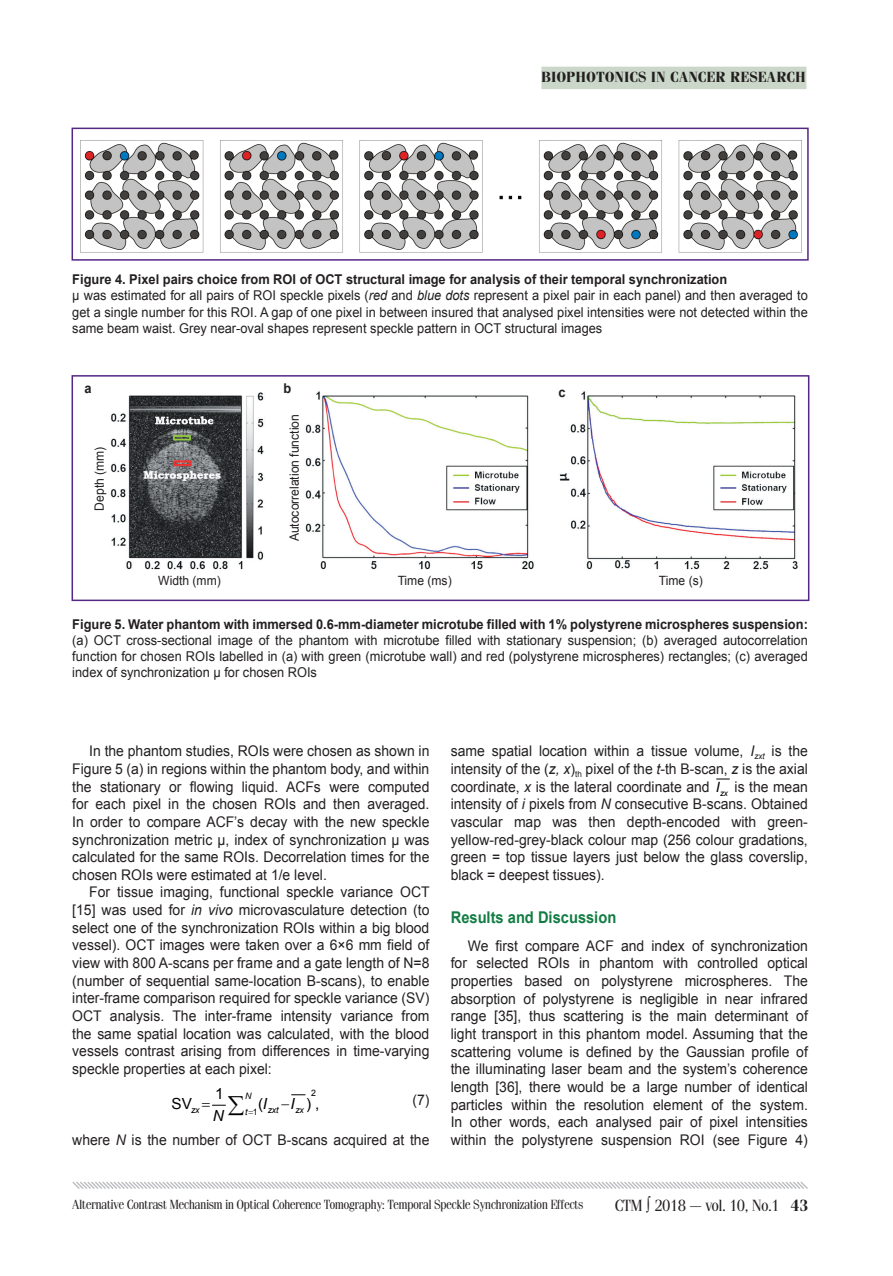
<style>
.page{position:relative;width:893px;height:1276px;background:#fff}
.page>*{position:absolute;margin:0;border:0;box-sizing:border-box;transform-origin:0 0}
.t1{font:16.5px "Simeiz";color:#231f20}
.t2{font:700 16.2px "Arial";color:#127c43;scale:.9 1}
.t3{font:15.3px "Arial";color:#000}
.t4{font:italic 15.3px "Arial";color:#000}
.t5{font:700 15px "Simeiz";letter-spacing:.04em;color:#231f20}
.t6{font:14.7px/17.7px "Arial";color:#231f20;text-align:justify;scale:.95 1}
.t7{font:13.5px/16.2px "Arial";color:#231f20;scale:.95 1}
.t8{font:700 13.5px "Arial";color:#231f20;scale:.95 1}
.t9{font:13.5px "Simeiz";color:#231f20;scale:.95 1}
.t10{font:12.75px "Arial";color:#231f20;scale:.95 1}
.t11{font:italic 8.85px "Arial";letter-spacing:-.04em;color:#000}
.t12{font:8.85px "Arial";color:#000}
.s1{font-weight:700}
.s2{font-style:italic}
.s3{font-style:italic;font-size:14.1px;color:#000}
</style>
<div class="page">
<svg style="left:72px;top:1181px;width:736px;height:8px"></svg>
<div style="left:541px;top:67px;width:265px;height:22px;background:#cbd8c9"></div>
<svg style="left:292px;top:1094px;width:13px;height:1px"></svg>
<svg style="left:717px;top:778px;width:12px;height:1px"></svg>
<img style="left:80px;top:140px;width:722px;height:113px">
<div style="left:72px;top:128px;width:737px;height:133px;border:2px solid #542685"></div>
<img style="left:110px;top:391px;width:688px;height:179px">
<div style="left:72px;top:375px;width:737px;height:226px;border:2px solid #542685"></div>
<svg style="left:212px;top:1104px;width:14px;height:2px"></svg>
<p class="t5" style="left:541px;top:69px;width:266px">BIOPHOTONICS IN CANCER RESEARCH</p>
<p class="t7" style="left:72px;top:271px;width:776px"><span class="s1">Figure 4. Pixel pairs choice from ROI of OCT structural image for analysis of their temporal synchronization<br></span>μ was estimated for all pairs of ROI speckle pixels (<span class="s2">red</span> and <span class="s2">blue dots</span> represent a pixel pair in each panel) and then averaged to get a single number for this ROI. A gap of one pixel in between insured that analysed pixel intensities were not detected within the same beam waist. Grey near-oval shapes represent speckle pattern in OCT structural images</p>
<p class="t8" style="left:84px;top:379px;width:9px">а</p>
<p class="t8" style="left:284px;top:379px;width:10px">b</p>
<p class="t10" style="left:91px;top:510px;width:69px;rotate:-90deg">Depth (mm)</p>
<p class="t10" style="left:286px;top:541px;width:135px;rotate:-90deg">Autocorrelation function</p>
<p class="t8" style="left:558px;top:383px;width:9px">c</p>
<p class="t10" style="left:158px;top:572px;width:67px">Width (mm)</p>
<p class="t10" style="left:398px;top:572px;width:58px">Time (ms)</p>
<p class="t10" style="left:659px;top:572px;width:48px">Time (s)</p>
<p class="t8" style="left:72px;top:614px;width:776px">Figure 5. Water phantom with immersed 0.6-mm-diameter microtube filled with 1% polystyrene microspheres suspension:</p>
<p class="t7" style="left:72px;top:632px;width:776px;text-align:justify">(a) OCT cross-sectional image of the phantom with microtube filled with stationary suspension; (b) averaged autocorrelation function for chosen ROIs labelled in (a) with green (microtube wall) and red (polystyrene microspheres) rectangles; (c) averaged index of synchronization μ for chosen ROIs</p>
<p class="t6" style="left:72px;top:742px;width:377px;text-indent:17px">In the phantom studies, ROIs were chosen as shown in Figure 5 (a) in regions within the phantom body, and within the stationary or flowing liquid. ACFs were computed for each pixel in the chosen ROIs and then averaged.<br>In order to compare ACF’s decay with the new speckle synchronization metric µ, index of synchronization μ was calculated for the same ROIs. Decorrelation times for the chosen ROIs were estimated at 1/e level.</p>
<p class="t6" style="left:72px;top:883px;width:378px;text-indent:17px">For tissue imaging, functional speckle variance OCT [15] was used for <span class="s2">in vivo</span> microvasculature detection (to select one of the synchronization ROIs within a big blood vessel). OCT images were taken over a 6×6 mm field of view with 800 A-scans per frame and a gate length of N=8 (number of sequential same-location B-scans), to enable inter-frame comparison required for speckle variance (sv)<br>OCT analysis. The inter-frame intensity variance from the same spatial location was calculated, with the blood vessels contrast arising from differences in time-varying speckle properties at each pixel:</p>
<p class="t11" style="left:245px;top:1090px;width:8px">N</p>
<p class="t11" style="left:191px;top:1104px;width:10px">zx</p>
<p class="t11" style="left:268px;top:1104px;width:12px">zxt</p>
<p class="t11" style="left:295px;top:1104px;width:10px">zx</p>
<p class="t3" style="left:215px;top:1083px;width:10px">1</p>
<p class="t12" style="left:311px;top:1087px;width:6px">2</p>
<p class="t3" style="left:171px;top:1093px;width:22px">SV</p>
<p class="t3" style="left:258px;top:1093px;width:7px">(</p>
<p class="t3" style="left:306px;top:1093px;width:15px">) ,</p>
<p class="t6" style="left:412px;top:1091px;width:19px">(7)</p>
<p class="t6" style="left:72px;top:1130px;width:377px">where <span class="s2">N</span> is the number of OCT B-scans acquired at the</p>
<p class="t11" style="left:245px;top:1106px;width:24px">t <sup>I</sup></p>
<p class="t4" style="left:281px;top:1093px;width:15px">−I</p>
<p class="t12" style="left:253px;top:1106px;width:6px">1</p>
<p class="t4" style="left:213px;top:1105px;width:13px">N</p>
<p class="t6" style="left:451px;top:742px;width:377px">same spatial location within a tissue volume, <span class="s2">I</span><sub>zxt</sub> is the intensity of the (<span class="s2">z, x</span>)<sub>th</sub> pixel of the <span class="s2">t</span>-th B-scan, <span class="s2">z</span> is the axial coordinate, <span class="s2">x</span> is the lateral coordinate and <sub>zx</sub><span class="s3">I</span> is the mean intensity of <span class="s2">i</span> pixels from <span class="s2">N</span> consecutive B-scans. Obtained vascular map was then depth-encoded with green&shy;yellow-red-grey-black colour map (256 colour gradations, green = top tissue layers just below the glass coverslip, black = deepest tissues).</p>
<p class="t2" style="left:451px;top:906px;width:185px">Results and Discussion</p>
<p class="t6" style="left:451px;top:936px;width:377px;text-indent:17px">We first compare ACF and index of synchronization for selected ROIs in phantom with controlled optical properties based on polystyrene microspheres. The absorption of polystyrene is negligible in near infrared range [35], thus scattering is the main determinant of light transport in this phantom model. Assuming that the scattering volume is defined by the Gaussian profile of the illuminating laser beam and the system’s coherence length [36], there would be a large number of identical particles within the resolution element of the system.<br>In other words, each analysed pair of pixel intensities within the polystyrene suspension ROI (see Figure 4)</p>
<p class="t9" style="left:72px;top:1197px;width:539px">Alternative Contrast Mechanism in Optical Coherence Tomography: Temporal Speckle Synchronization Effects</p>
<p class="t1" style="left:615px;top:1197px;width:194px">СТМ ∫ 2018 — vol. 10, No.1 <span class="s1">43</span></p>
</div>
